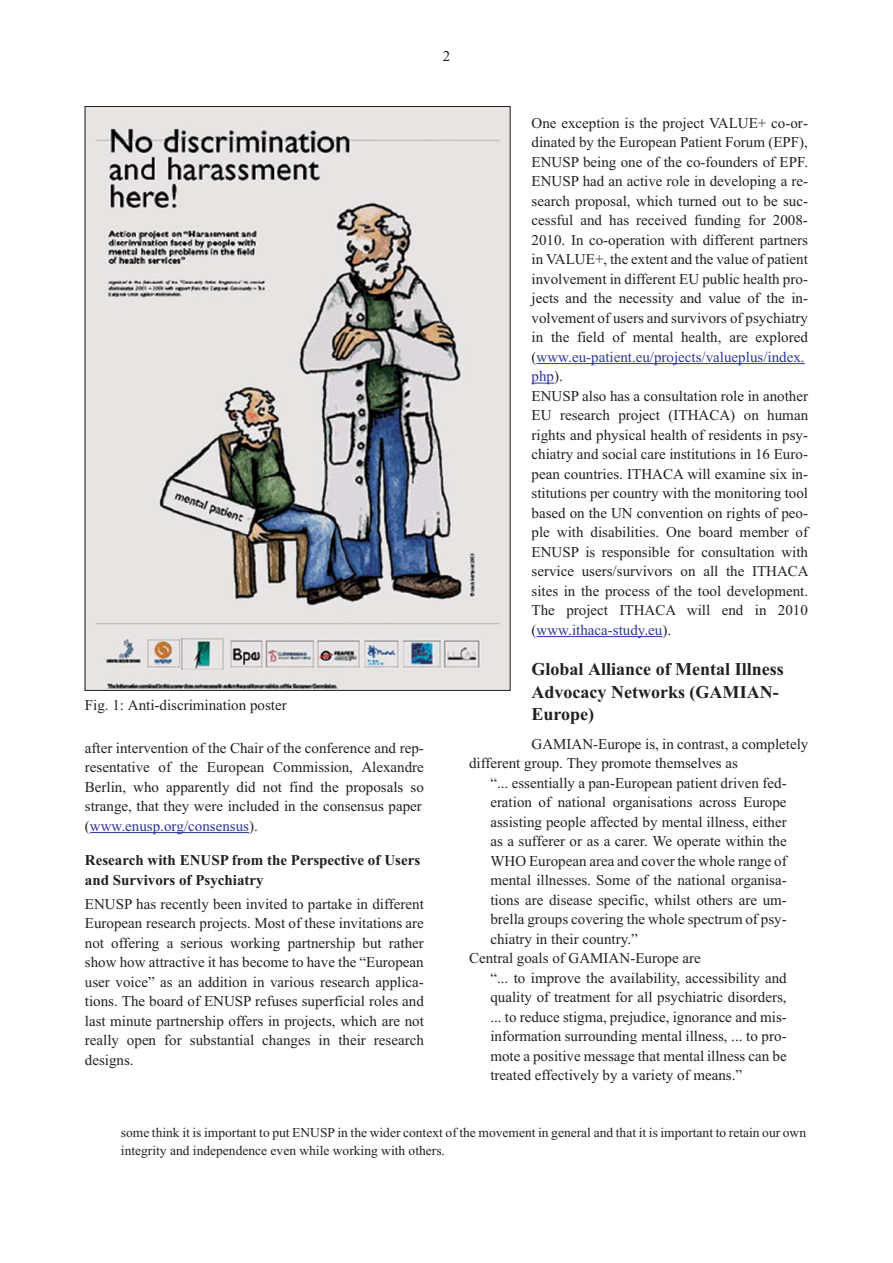
<style>
.page{position:relative;width:893px;height:1263px;background:#fff}
.page>*{position:absolute;margin:0;border:0;box-sizing:border-box;transform-origin:0 0}
.t1{font:700 18px/22.5px "Times New Roman";color:#231f20}
.t2{font:15px/19.5px "Times New Roman";color:#231f20}
.t3{font:700 15px/19.5px "Times New Roman";color:#231f20}
.t4{font:13.5px/18px "Times New Roman";color:#231f20}
.s1{color:#2e3695}
</style>
<div class="page">
<hr style="left:90px;top:832px;width:159px;height:1px;background:#2e3695">
<hr style="left:536px;top:363px;width:268px;height:1px;background:#2e3695">
<svg style="left:531px;top:383px;width:23px;height:1px"></svg>
<hr style="left:536px;top:636px;width:126px;height:1px;background:#2e3695">
<img style="left:87px;top:108px;width:421px;height:581px">
<p class="t2" style="left:442px;top:48px;width:9px">2</p>
<p class="t2" style="left:85px;top:697px;width:203px">Fig. 1: Anti-discrimination poster</p>
<p class="t2" style="left:85px;top:739px;width:340px">after intervention of the Chair of the conference and rep&shy;resentative of the European Commission, Alexandre Berlin, who apparently did not find the proposals so strange, that they were included in the consensus paper (<span class="s1">www.enusp.org/consensus</span>).</p>
<p class="t3" style="left:85px;top:852px;width:337px">Research with ENUSP from the Perspective of Users and Survivors of Psychiatry</p>
<p class="t2" style="left:85px;top:895px;width:340px;text-align:justify">ENUSP has recently been invited to partake in different European research projects. Most of these invitations are not offering a serious working partnership but rather show how attractive it has become to have the “European user voice” as an addition in various research applica&shy;tions. The board of ENUSP refuses superficial roles and last minute partnership offers in projects, which are not really open for substantial changes in their research designs.</p>
<p class="t2" style="left:531px;top:114px;width:279px">One exception is the project VALUE+ co-or&shy;dinated by the European Patient Forum (EPF), ENUSP being one of the co-founders of EPF.<br>ENUSP had an active role in developing a re&shy;search proposal, which turned out to be suc&shy;cessful and has received funding for 2008- 2010. In co-operation with different partners in VALUE+, the extent and the value of patient involvement in different EU public health pro&shy;jects and the necessity and value of the in&shy;volvement of users and survivors of psychiatry in the field of mental health, are explored (<span class="s1">www.eu-patient.eu/projects/valueplus/index. php</span>).<br>ENUSP also has a consultation role in another EU research project (ITHACA) on human rights and physical health of residents in psy&shy;chiatry and social care institutions in 16 Euro&shy;pean countries. ITHACA will examine six in&shy;stitutions per country with the monitoring tool based on the UN convention on rights of peo&shy;ple with disabilities. One board member of ENUSP is responsible for consultation with service users/survivors on all the ITHACA sites in the process of the tool development.<br>The project ITHACA will end in 2010 (<span class="s1">www.ithaca-study.eu</span>).</p>
<p class="t1" style="left:531px;top:660px;width:254px">Global Alliance of Mental Illness<br>Advocacy Networks (GAMIAN-<br>Europe)</p>
<p class="t2" style="left:469px;top:735px;width:341px;text-indent:63px">GAMIAN-Europe is, in contrast, a completely different group. They promote themselves as</p>
<p class="t2" style="left:490px;top:774px;width:298px">“... essentially a pan-European patient driven fed-</p>
<p class="t2" style="left:490px;top:794px;width:298px">eration of national organisations across Europe</p>
<p class="t2" style="left:490px;top:813px;width:298px">assisting people affected by mental illness, either</p>
<p class="t2" style="left:490px;top:833px;width:298px">as a sufferer or as a carer. We operate within the</p>
<p class="t2" style="left:490px;top:852px;width:298px">WHO European area and cover the whole range of</p>
<p class="t2" style="left:490px;top:872px;width:298px">mental illnesses. Some of the national organisa-</p>
<p class="t2" style="left:490px;top:891px;width:298px">tions are disease specific, whilst others are um-</p>
<p class="t2" style="left:490px;top:911px;width:298px">brella groups covering the whole spectrum of psy-</p>
<p class="t2" style="left:490px;top:930px;width:149px">chiatry in their country.”</p>
<p class="t2" style="left:469px;top:950px;width:233px">Central goals of GAMIAN-Europe are</p>
<p class="t2" style="left:490px;top:969px;width:298px">“... to improve the availability, accessibility and</p>
<p class="t2" style="left:490px;top:989px;width:298px">quality of treatment for all psychiatric disorders,</p>
<p class="t2" style="left:490px;top:1008px;width:298px">... to reduce stigma, prejudice, ignorance and mis-</p>
<p class="t2" style="left:490px;top:1028px;width:298px">information surrounding mental illness, ... to pro-</p>
<p class="t2" style="left:490px;top:1047px;width:298px">mote a positive message that mental illness can be</p>
<p class="t2" style="left:490px;top:1067px;width:253px">treated effectively by a variety of means.”</p>
<p class="t4" style="left:121px;top:1125px;width:686px">some think it is important to put ENUSP in the wider context of the movement in general and that it is important to retain our own integrity and independence even while working with others.</p>
</div>
